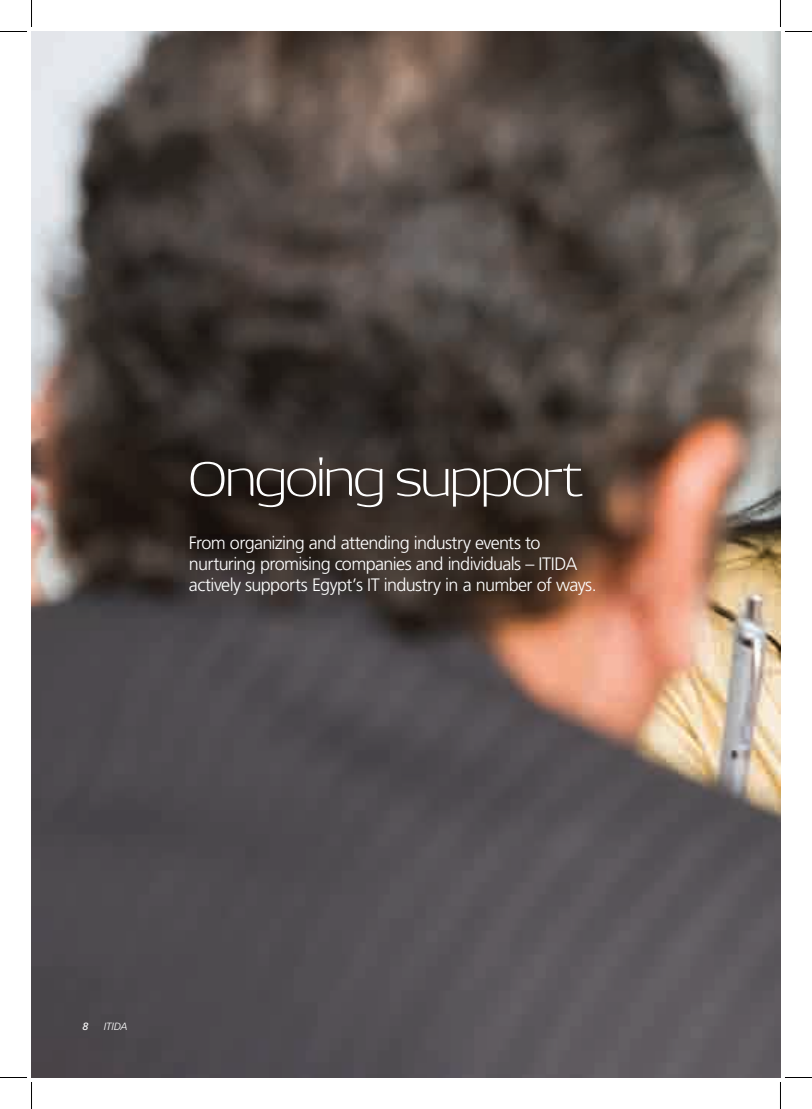
<style>
.page{position:relative;width:812px;height:1109px;background:#fff}
.page>*{position:absolute;margin:0;border:0;box-sizing:border-box;transform-origin:0 0}
._44_Xlight_Eng{font:200 66px "Dynasty";letter-spacing:-.01em;color:#fff}
.IntroCopy_Eng{font:300 18px/21px "Frutiger";letter-spacing:-.035em;color:#fff}
.t1{font:italic 300 10.5px "Frutiger";color:#fff}
.t2{font:italic 10.5px "Frutiger";color:#fff}
</style>
<div class="page">
<img style="left:32px;top:32px;width:748px;height:1045px">
<svg style="left:0;top:0;width:32px;height:32px"></svg>
<svg style="left:0;top:1077px;width:32px;height:32px"></svg>
<svg style="left:780px;top:0;width:31px;height:32px"></svg>
<svg style="left:780px;top:1077px;width:31px;height:32px"></svg>
<p class="_44_Xlight_Eng" style="left:189px;top:448px;width:395px">Ongoing support</p>
<p class="IntroCopy_Eng" style="left:189px;top:532px;width:409px">From organizing and attending industry events to nurturing promising companies and individuals – ITIDA actively supports Egypt’s IT industry in a number of ways.</p>
<p class="t2" style="left:83px;top:1021px;width:7px">8</p>
<p class="t1" style="left:104px;top:1021px;width:25px">ITIDA</p>
</div>
